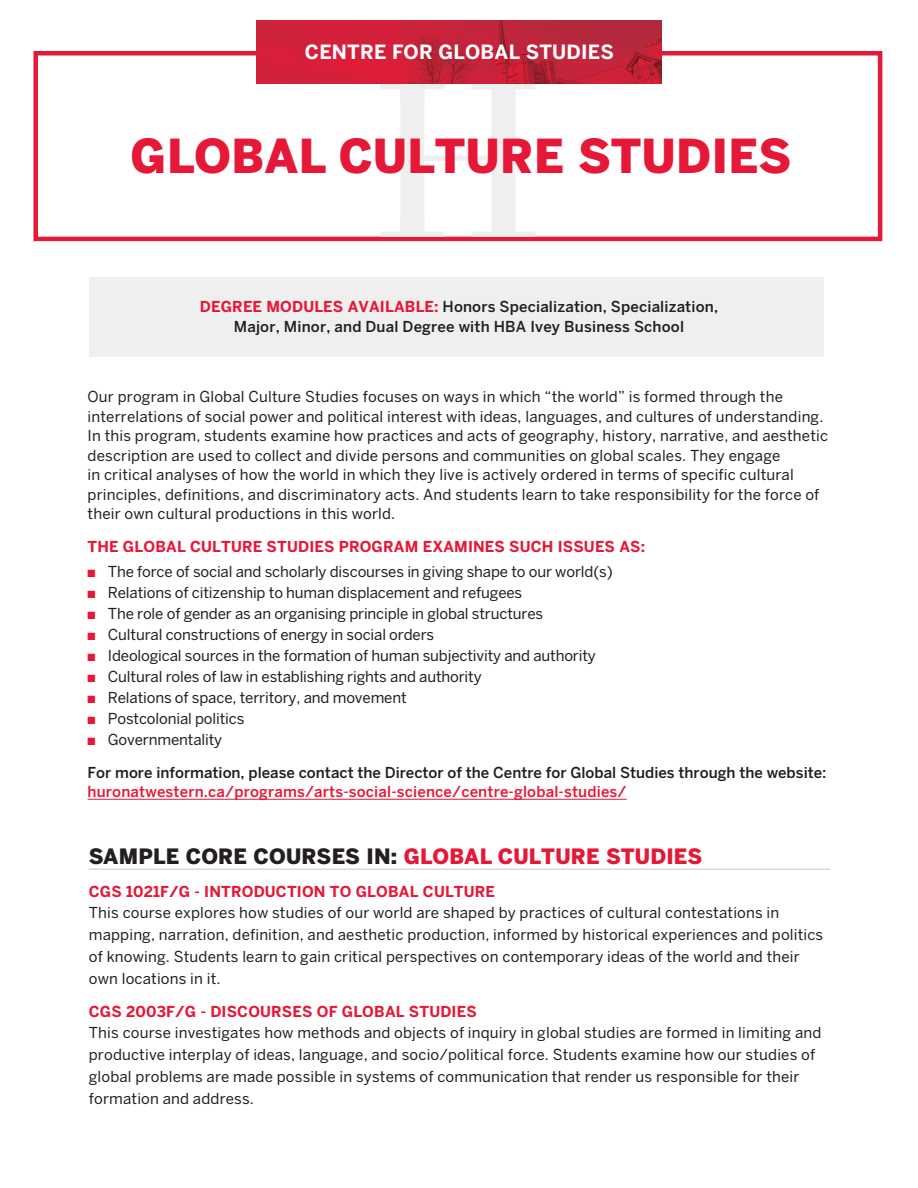
<style>
.page{position:relative;width:918px;height:1188px;background:#fff}
.page>*{position:absolute;margin:0;border:0;box-sizing:border-box;transform-origin:0 0}
.t1{font:900 46.5px "Benton Sans";letter-spacing:.01em;color:#e51837}
.t2{font:900 21px "Benton Sans";letter-spacing:.01em;color:#231f20}
.t3{font:700 19.5px "Benton Sans";letter-spacing:.01em;color:#fff}
.t4{font:15px/19.5px "Benton Sans";letter-spacing:.01em;color:#231f20}
.t5{font:15px "Benton Sans";letter-spacing:-.01em;color:#231f20}
.t6{font:500 15px/19.5px "Benton Sans";color:#231f20;text-align:center}
.t7{font:700 15px "Benton Sans";letter-spacing:.01em;color:#e51837}
.t8{font:500 15px "Benton Sans";letter-spacing:.01em;color:#e51837}
.s1{font-weight:700;color:#e51837}
.s2{color:#e51837}
</style>
<div class="page">
<div style="left:89px;top:277px;width:735px;height:80px;background:#efeff0"></div>
<hr style="left:88px;top:799px;width:539px;height:1px;background:#e51837">
<div style="left:33px;top:51px;width:849px;height:190px;border:4px solid #e51837"></div>
<img style="left:257px;top:21px;width:405px;height:63px">
<svg style="left:380px;top:84px;width:155px;height:153px"></svg>
<hr style="left:88px;top:868px;width:742px;height:2px;background:#d8d9db">
<h3 class="t3" style="left:305px;top:41px;width:310px">CENTRE FOR GLOBAL STUDIES</h3>
<h1 class="t1" style="left:131px;top:128px;width:662px">GLOBAL CULTURE STUDIES</h1>
<p class="t6" style="left:200px;top:297px;width:520px"><span class="s1">DEGREE MODULES AVAILABLE:</span> Honors Specialization, Specialization,<br>Major, Minor, and Dual Degree with HBA Ivey Business School</p>
<p class="t4" style="left:88px;top:387px;width:742px">Our program in Global Culture Studies focuses on ways in which “the world” is formed through the interrelations of social power and political interest with ideas, languages, and cultures of understanding.<br>In this program, students examine how practices and acts of geography, history, narrative, and aesthetic description are used to collect and divide persons and communities on global scales. They engage<br>in critical analyses of how the world in which they live is actively ordered in terms of specific cultural principles, definitions, and discriminatory acts. And students learn to take responsibility for the force of their own cultural productions in this world.</p>
<p class="t7" style="left:88px;top:538px;width:559px">THE GLOBAL CULTURE STUDIES PROGRAM EXAMINES SUCH ISSUES AS:</p>
<p class="t5" style="left:88px;top:562px;width:527px"><span class="s2">■</span> The force of social and scholarly discourses in giving shape to our world(s)</p>
<p class="t5" style="left:88px;top:583px;width:436px"><span class="s2">■</span> Relations of citizenship to human displacement and refugees</p>
<p class="t5" style="left:88px;top:604px;width:457px"><span class="s2">■</span> The role of gender as an organising principle in global structures</p>
<p class="t5" style="left:88px;top:625px;width:348px"><span class="s2">■</span> Cultural constructions of energy in social orders</p>
<p class="t5" style="left:88px;top:646px;width:510px"><span class="s2">■</span> Ideological sources in the formation of human subjectivity and authority</p>
<p class="t5" style="left:88px;top:667px;width:396px"><span class="s2">■</span> Cultural roles of law in establishing rights and authority</p>
<p class="t5" style="left:88px;top:688px;width:321px"><span class="s2">■</span> Relations of space, territory, and movement</p>
<p class="t5" style="left:88px;top:709px;width:158px"><span class="s2">■</span> Postcolonial politics</p>
<p class="t5" style="left:88px;top:730px;width:136px"><span class="s2">■</span> Governmentality</p>
<p class="t6" style="left:88px;top:762px;width:740px">For more information, please contact the Director of the Centre for Global Studies through the website:</p>
<p class="t8" style="left:88px;top:783px;width:541px">huronatwestern.ca/programs/arts-social-science/centre-global-studies/</p>
<h2 class="t2" style="left:89px;top:843px;width:615px">SAMPLE CORE COURSES IN: <span class="s2">GLOBAL CULTURE STUDIES</span></h2>
<p class="t7" style="left:89px;top:882px;width:408px">CGS 1021F/G - INTRODUCTION TO GLOBAL CULTURE</p>
<p class="t4" style="left:89px;top:902px;width:736px;line-height:21.8px">This course explores how studies of our world are shaped by practices of cultural contestations in mapping, narration, definition, and aesthetic production, informed by historical experiences and politics of knowing. Students learn to gain critical perspectives on contemporary ideas of the world and their own locations in it.</p>
<p class="t7" style="left:89px;top:1002px;width:389px">CGS 2003F/G - DISCOURSES OF GLOBAL STUDIES</p>
<p class="t4" style="left:89px;top:1022px;width:734px;line-height:21.8px">This course investigates how methods and objects of inquiry in global studies are formed in limiting and productive interplay of ideas, language, and socio/political force. Students examine how our studies of global problems are made possible in systems of communication that render us responsible for their formation and address.</p>
</div>
